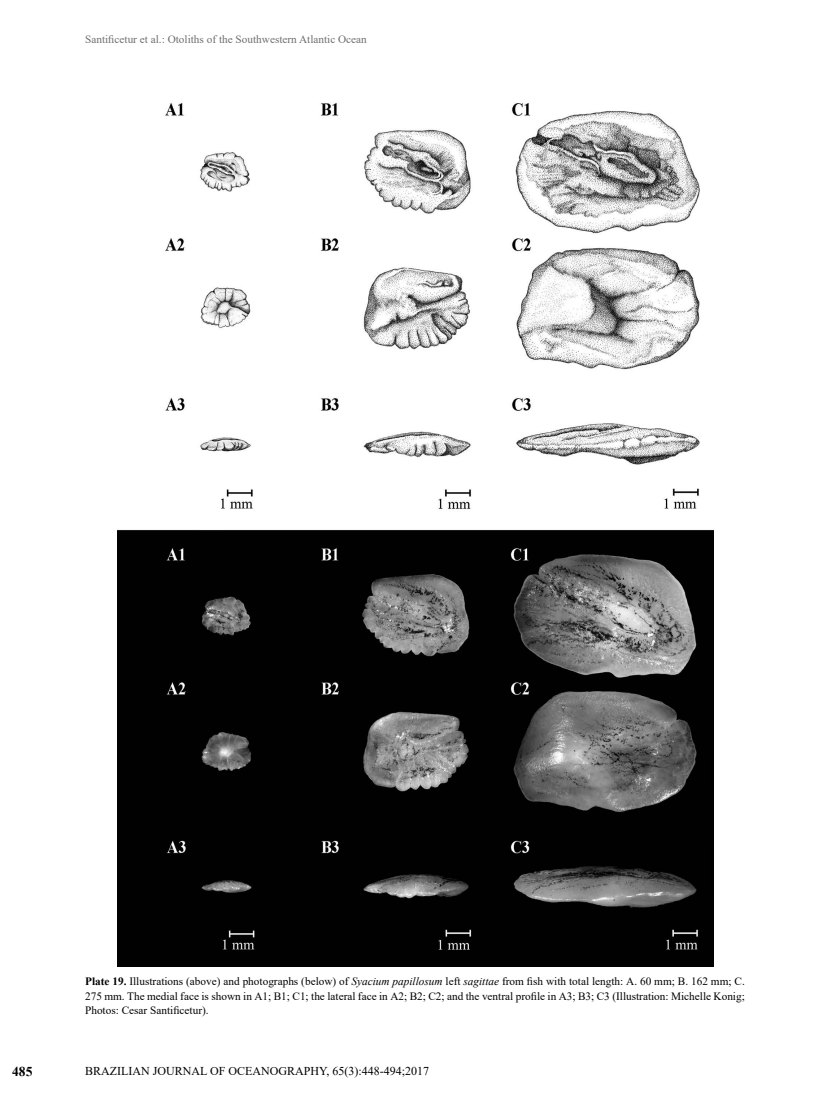
<style>
.page{position:relative;width:830px;height:1106px;background:#fff}
.page>*{position:absolute;margin:0;border:0;box-sizing:border-box;transform-origin:0 0}
.t1{font:700 13.5px "Times New Roman";color:#000}
.t2{font:12px "Times New Roman";color:#000}
.t3{font:11.25px/14.2px "Times New Roman";color:#000;text-align:justify}
.t4{font:11.25px "Times New Roman";color:#6d6e71}
.s1{font-weight:700}
.s2{font-style:italic}
</style>
<div class="page">
<img style="left:117px;top:103px;width:596px;height:863px">
<p class="t4" style="left:85px;top:31px;width:283px">Santificetur et al.: Otoliths of the Southwestern Atlantic Ocean</p>
<p class="t1" style="left:12px;top:1062px;width:22px">485</p>
<p class="t3" style="left:85px;top:974px;width:661px"><span class="s1">Plate 19.</span> Illustrations (above) and photographs (below) of <span class="s2">Syacium papillosum</span> left <span class="s2">sagittae</span> from fish with total length: A. 60 mm; B. 162 mm; C.<br>275 mm. The medial face is shown in A1; B1; C1; the lateral face in A2; B2; C2; and the ventral profile in A3; B3; C3 (Illustration: Michelle Konig; Photos: Cesar Santificetur).</p>
<p class="t2" style="left:85px;top:1063px;width:345px">BRAZILIAN JOURNAL OF OCEANOGRAPHY, 65(3):448-494;2017</p>
</div>
